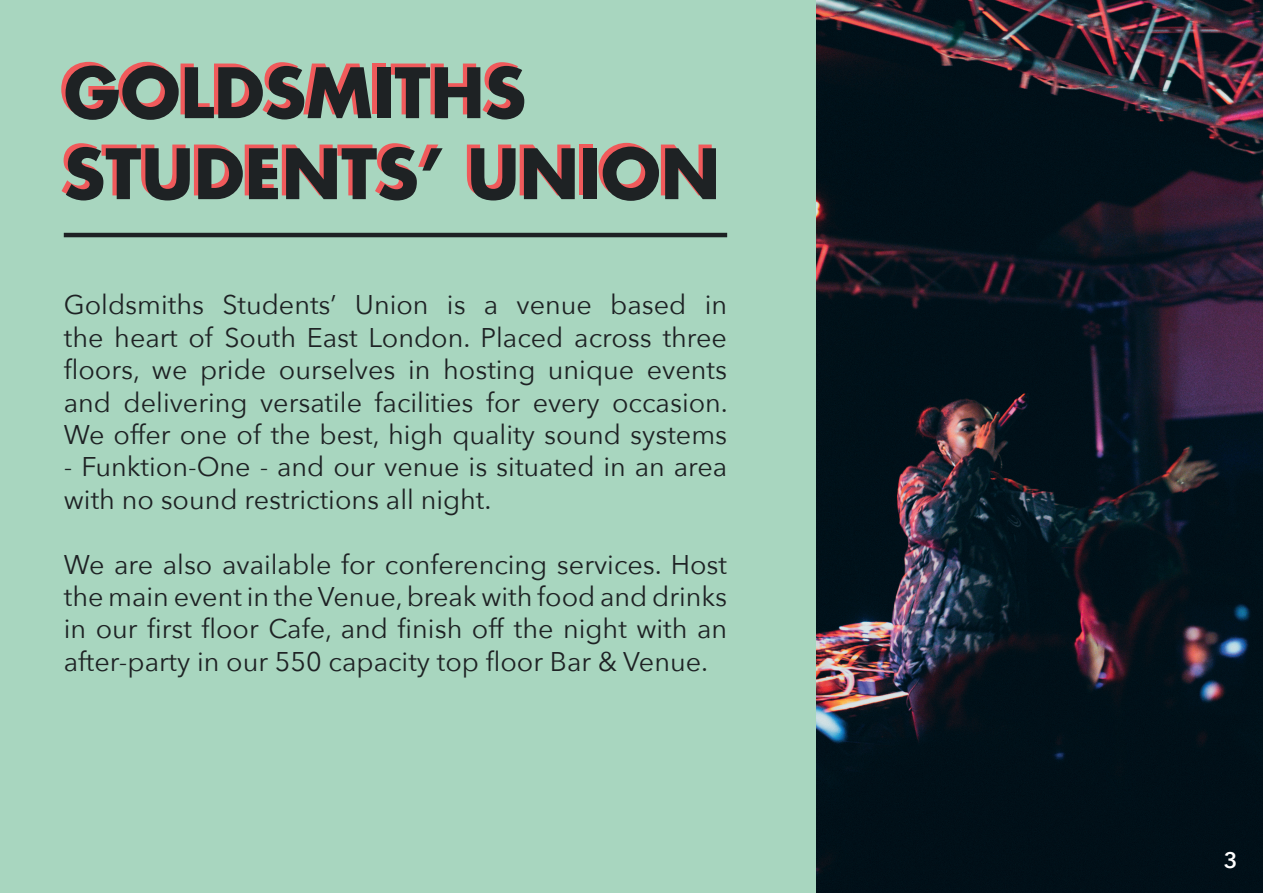
<style>
.page{position:relative;width:1263px;height:893px;background:#a8d6bf}
.page>*{position:absolute;margin:0;border:0;box-sizing:border-box;transform-origin:0 0}
.t1{font:700 67.5px/81px "Futura";color:#1e2224}
.t2{font:27px/32.4px "Avenir Next";color:#1e2224;text-align:justify}
.t3{font:600 22.5px "Avenir Next";color:#fff}
</style>
<div class="page">
<hr style="left:64px;top:233px;width:663px;height:4px;background:#1e2224">
<img style="left:816px;top:0;width:447px;height:893px">
<h1 class="t1" style="left:64px;top:51px;width:658px">GOLDSMITHS<br>STUDENTS’ UNION</h1>
<p class="t2" style="left:64px;top:288px;width:666px">Goldsmiths Students’ Union is a venue based in the heart of South East London. Placed across three floors, we pride ourselves in hosting unique events and delivering versatile facilities for every occasion.<br>We offer one of the best, high quality sound systems</p>
<p class="t2" style="left:64px;top:450px;width:665px">- Funktion-One - and our venue is situated in an area with no sound restrictions all night.</p>
<p class="t2" style="left:64px;top:547px;width:665px">We are also available for conferencing services. Host the main event in the Venue, break with food and drinks in our first floor Cafe, and finish off the night with an after-party in our 550 capacity top floor Bar &amp; Venue.</p>
<p class="t3" style="left:1224px;top:841px;width:15px">3</p>
</div>
